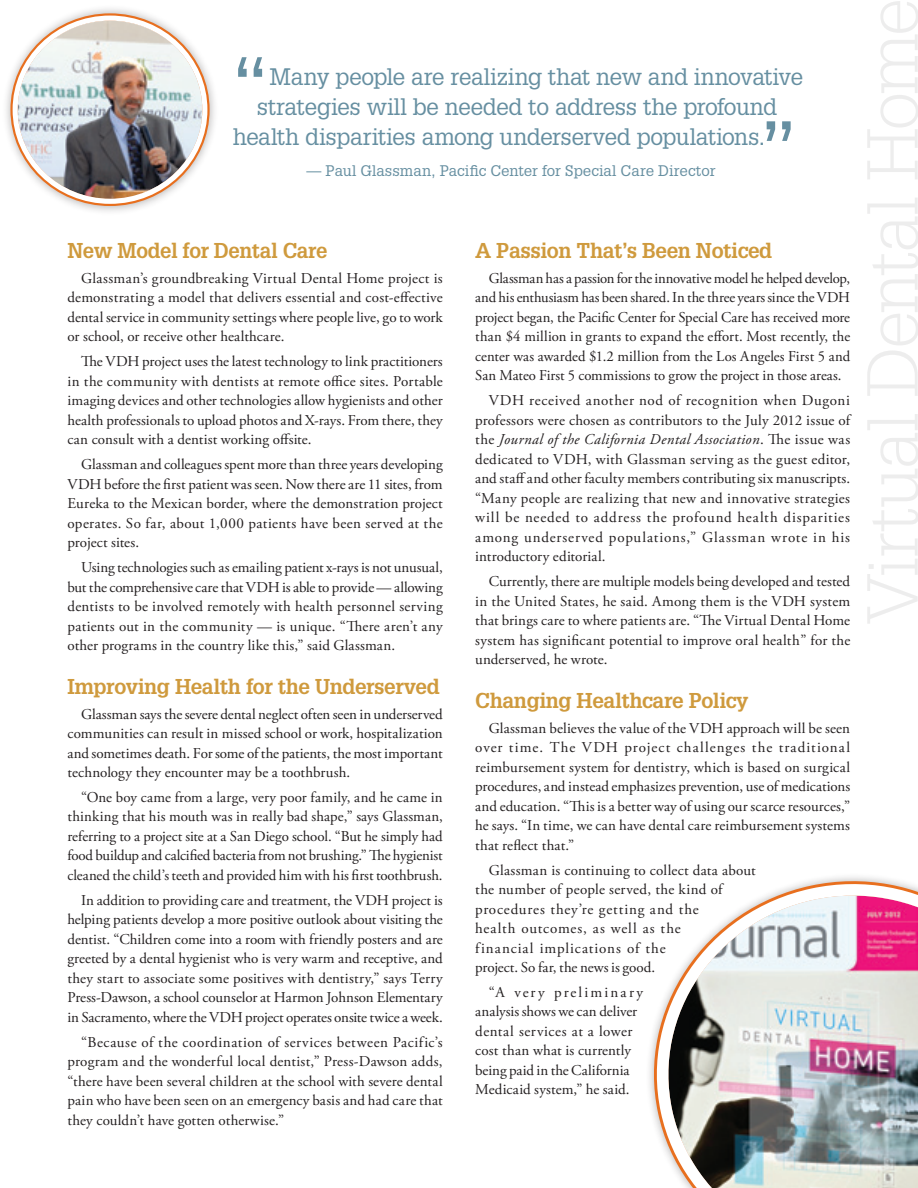
<style>
.page{position:relative;width:918px;height:1188px;background:#fff}
.page>*{position:absolute;margin:0;border:0;box-sizing:border-box;transform-origin:0 0}
.t1{font:81px "Glypha LT Std";color:#668fa1}
.t2{font:23.4px "Glypha LT Std";letter-spacing:-.02em;color:#668fa1}
.t3{font:700 21px "Glypha LT Std";letter-spacing:-.02em;color:#cf9a3d}
.t4{font:15px/19.5px "Adobe Garamond Pro";letter-spacing:.01em;color:#231f20;text-align:justify}
.t5{font:15px/19.5px "Adobe Garamond Pro";letter-spacing:.035em;color:#231f20}
.t6{font:15px "Glypha LT Std";letter-spacing:.005em;color:#668fa1}
.s1{font-style:italic}
</style>
<div class="page">
<img style="left:649px;top:877px;width:269px;height:311px">
<div style="left:1px;top:4px;width:218px;height:212px;background:#231f20;opacity:.35"></div>
<img style="left:18px;top:21px;width:184px;height:178px">
<div style="left:10px;top:13px;width:200px;height:193px;border:7px solid #e86f1e;border-radius:50%"></div>
<div style="left:13px;top:16px;width:194px;height:188px;border:5px solid #fff;border-radius:50%"></div>
<h1 class="t1" style="left:228px;top:37px;width:47px">“</h1>
<h2 class="t2" style="left:270px;top:63px;width:535px">Many people are realizing that new and innovative</h2>
<h2 class="t2" style="left:257px;top:93px;width:522px">strategies will be needed to address the profound</h2>
<h2 class="t2" style="left:233px;top:123px;width:534px">health disparities among underserved populations.</h2>
<p class="t6" style="left:306px;top:162px;width:411px">— Paul Glassman, Pacific Center for Special Care Director</p>
<h1 class="t1" style="left:756px;top:102px;width:47px">”</h1>
<h3 class="t3" style="left:68px;top:238px;width:261px">New Model for Dental Care</h3>
<p class="t4" style="left:68px;top:269px;width:377px;text-indent:14px">Glassman’s groundbreaking Virtual Dental Home project is demonstrating a model that delivers essential and cost-effective dental service in community settings where people live, go to work or school, or receive other healthcare.</p>
<p class="t4" style="left:68px;top:352px;width:377px;text-indent:14px">The VDH project uses the latest technology to link practitioners in the community with dentists at remote office sites. Portable imaging devices and other technologies allow hygienists and other health professionals to upload photos and X-rays. From there, they can consult with a dentist working offsite.</p>
<p class="t4" style="left:68px;top:455px;width:377px;text-indent:14px">Glassman and colleagues spent more than three years developing VDH before the first patient was seen. Now there are 11 sites, from Eureka to the Mexican border, where the demonstration project operates. So far, about 1,000 patients have been served at the project sites.</p>
<p class="t4" style="left:68px;top:558px;width:377px;text-indent:14px">Using technologies such as emailing patient x-rays is not unusual, but the comprehensive care that VDH is able to provide — allowing dentists to be involved remotely with health personnel serving patients out in the community — is unique. “There aren’t any other programs in the country like this,” said Glassman.</p>
<h3 class="t3" style="left:68px;top:673px;width:374px">Improving Health for the Underserved</h3>
<p class="t4" style="left:68px;top:705px;width:377px;text-indent:14px">Glassman says the severe dental neglect often seen in underserved communities can result in missed school or work, hospitalization and sometimes death. For some of the patients, the most important technology they encounter may be a toothbrush.</p>
<p class="t4" style="left:68px;top:788px;width:377px;text-indent:13px">“One boy came from a large, very poor family, and he came in thinking that his mouth was in really bad shape,” says Glassman, referring to a project site at a San Diego school. “But he simply had food buildup and calcified bacteria from not brushing.” The hygienist cleaned the child’s teeth and provided him with his first toothbrush.</p>
<p class="t4" style="left:68px;top:891px;width:377px;text-indent:14px">In addition to providing care and treatment, the VDH project is helping patients develop a more positive outlook about visiting the dentist. “Children come into a room with friendly posters and are greeted by a dental hygienist who is very warm and receptive, and they start to associate some positives with dentistry,” says Terry Press-Dawson, a school counselor at Harmon Johnson Elementary in Sacramento, where the VDH project operates onsite twice a week.</p>
<p class="t4" style="left:68px;top:1033px;width:377px;text-indent:14px">“Because of the coordination of services between Pacific’s program and the wonderful local dentist,” Press-Dawson adds, “there have been several children at the school with severe dental pain who have been seen on an emergency basis and had care that they couldn’t have gotten otherwise.”</p>
<h3 class="t3" style="left:475px;top:238px;width:299px">A Passion That’s Been Noticed</h3>
<p class="t4" style="left:475px;top:269px;width:377px;text-indent:13px">Glassman has a passion for the innovative model he helped develop, and his enthusiasm has been shared. In the three years since the VDH project began, the Pacific Center for Special Care has received more than $4 million in grants to expand the effort. Most recently, the center was awarded $1.2 million from the Los Angeles First 5 and San Mateo First 5 commissions to grow the project in those areas.</p>
<p class="t4" style="left:475px;top:391px;width:376px;text-indent:14px">VDH received another nod of recognition when Dugoni professors were chosen as contributors to the July 2012 issue of the <span class="s1">Journal of the California Dental Association</span>. The issue was dedicated to VDH, with Glassman serving as the guest editor, and staff and other faculty members contributing six manuscripts. “Many people are realizing that new and innovative strategies will be needed to address the profound health disparities among underserved populations,” Glassman wrote in his introductory editorial.</p>
<p class="t4" style="left:475px;top:572px;width:377px;text-indent:14px">Currently, there are multiple models being developed and tested in the United States, he said. Among them is the VDH system that brings care to where patients are. “The Virtual Dental Home system has significant potential to improve oral health” for the underserved, he wrote.</p>
<h3 class="t3" style="left:475px;top:687px;width:275px">Changing Healthcare Policy</h3>
<p class="t4" style="left:475px;top:719px;width:376px;text-indent:14px">Glassman believes the value of the VDH approach will be seen over time. The VDH project challenges the traditional reimbursement system for dentistry, which is based on surgical procedures, and instead emphasizes prevention, use of medications and education. “This is a better way of using our scarce resources,” he says. “In time, we can have dental care reimbursement systems that reflect that.”</p>
<p class="t5" style="left:475px;top:861px;width:282px;text-indent:14px">Glassman is continuing to collect data about the number of people served, the kind of procedures they’re getting and the<br>health outcomes, as well as the<br>financial implications of the<br>project. So far, the news is good.</p>
<p class="t4" style="left:475px;top:983px;width:170px;text-align:left;text-indent:14px">“A very preliminary analysis shows we can deliver dental services at a lower cost than what is currently being paid in the California<br>Medicaid system,” he said.</p>
</div>
